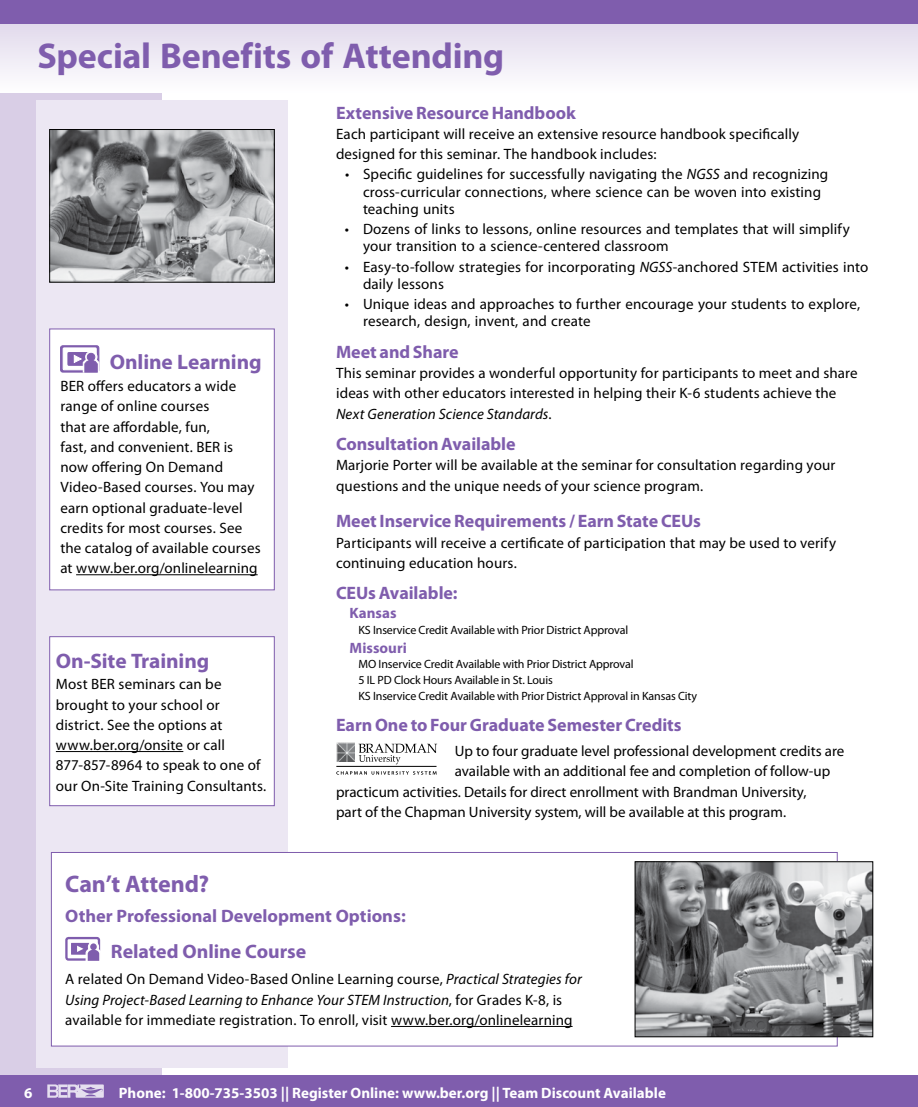
<style>
.page{position:relative;width:918px;height:1107px;background:#fff}
.page>*{position:absolute;margin:0;border:0;box-sizing:border-box;transform-origin:0 0}
.t1{font:700 36px "Myriad Pro";letter-spacing:-.005em;color:#7f5dad}
.t2{font:700 24px "Myriad Pro";letter-spacing:-.005em;color:#7f5dad}
.t3{font:700 21px "Myriad Pro";letter-spacing:-.005em;color:#7f5dad}
.t4{font:700 19.5px "Myriad Pro";letter-spacing:-.005em;color:#7f5dad}
.t5{font:700 18px "Myriad Pro";letter-spacing:-.005em;color:#7f5dad}
.t6{font:15px/20.2px "Myriad Pro";letter-spacing:.01em;color:#000}
.t7{font:700 15px "Myriad Pro";color:#fff}
.t8{font:700 15px "Myriad Pro";letter-spacing:.005em;color:#7f5dad}
.t9{font:12px/15.8px "Myriad Pro";letter-spacing:-.01em;color:#000}
.s1{font-style:italic}
</style>
<div class="page">
<div style="left:0;top:0;width:162px;height:1107px;background:#d9cee6"></div>
<div style="left:0;top:1076px;width:918px;height:31px;background:#7f5dad"></div>
<svg style="left:47px;top:1084px;width:57px;height:14px"></svg>
<svg style="left:0;top:24px;width:918px;height:68px"></svg>
<div style="left:0;top:0;width:918px;height:24px;background:#7f5dad"></div>
<div style="left:36px;top:101px;width:252px;height:967px;background:#ece7f3"></div>
<div style="left:51px;top:852px;width:786px;height:194px;background:#fff"></div>
<hr style="left:391px;top:1026px;width:182px;height:1px;background:#000">
<div style="left:65px;top:937px;width:35px;height:24px;border:2px solid #7f5dad;border-radius:2px"></div>
<div style="left:71px;top:943px;width:19px;height:12px;background:#7f5dad"></div>
<div style="left:88px;top:942px;width:11px;height:11px;border:1px solid #fff;border-radius:50%"></div>
<div style="left:89px;top:943px;width:9px;height:8px;background:#7f5dad;border-radius:50%"></div>
<div style="left:89px;top:942px;width:9px;height:10px;border:2px solid #fff;border-radius:50%"></div>
<svg style="left:77px;top:946px;width:24px;height:15px"></svg>
<div style="left:51px;top:852px;width:787px;height:194px;border:1px solid #7f5dad"></div>
<svg style="left:359px;top:744px;width:78px;height:20px"></svg>
<svg style="left:336px;top:771px;width:101px;height:4px"></svg>
<img style="left:336px;top:742px;width:19px;height:20px">
<hr style="left:336px;top:766px;width:101px;height:1px;background:#000">
<div style="left:50px;top:329px;width:224px;height:261px;background:#fff"></div>
<hr style="left:76px;top:575px;width:182px;height:1px;background:#000">
<svg style="left:61px;top:346px;width:38px;height:26px"></svg>
<div style="left:60px;top:346px;width:39px;height:26px;border:1px solid #7f5dad;border-radius:2px"></div>
<svg style="left:63px;top:348px;width:33px;height:22px"></svg>
<div style="left:63px;top:348px;width:33px;height:22px;border:1px solid #fff"></div>
<svg style="left:68px;top:353px;width:25px;height:12px"></svg>
<div style="left:68px;top:352px;width:25px;height:13px;border:1px solid #7f5dad"></div>
<div style="left:85px;top:351px;width:12px;height:11px;border:1px solid #fff;border-radius:50%"></div>
<div style="left:87px;top:353px;width:8px;height:8px;border:1px solid #7f5dad;border-radius:50%"></div>
<svg style="left:74px;top:355px;width:25px;height:17px"></svg>
<div style="left:50px;top:637px;width:224px;height:169px;background:#fff"></div>
<hr style="left:56px;top:751px;width:127px;height:1px;background:#000">
<div style="left:50px;top:636px;width:224px;height:170px;border:1px solid #7f5dad"></div>
<img style="left:637px;top:864px;width:234px;height:171px">
<div style="left:635px;top:862px;width:238px;height:175px;border:1px solid #000"></div>
<img style="left:51px;top:131px;width:222px;height:149px">
<div style="left:49px;top:129px;width:226px;height:153px;border:1px solid #000"></div>
<h1 class="t1" style="left:38px;top:32px;width:468px">Special Benefits of Attending</h1>
<p class="t5" style="left:336px;top:101px;width:241px">Extensive Resource Handbook</p>
<p class="t6" style="left:336px;top:124px;width:465px">Each participant will receive an extensive resource handbook specifically designed for this seminar. The handbook includes:</p>
<p class="t6" style="left:363px;top:166px;width:467px;line-height:17.2px;text-indent:-18px">• Specific guidelines for successfully navigating the <span class="s1">NGSS</span> and recognizing cross-curricular connections, where science can be woven into existing teaching units</p>
<p class="t6" style="left:363px;top:220px;width:488px;line-height:17.2px;text-indent:-18px">• Dozens of links to lessons, online resources and templates that will simplify your transition to a science-centered classroom</p>
<p class="t6" style="left:363px;top:258px;width:507px;line-height:17.2px;text-indent:-18px">• Easy-to-follow strategies for incorporating <span class="s1">NGSS</span>-anchored STEM activities into daily lessons</p>
<p class="t6" style="left:363px;top:295px;width:499px;line-height:17.2px;text-indent:-18px">• Unique ideas and approaches to further encourage your students to explore, research, design, invent, and create</p>
<p class="t5" style="left:336px;top:340px;width:124px">Meet and Share</p>
<p class="t6" style="left:336px;top:363px;width:523px">This seminar provides a wonderful opportunity for participants to meet and share ideas with other educators interested in helping their K-6 students achieve the<br><span class="s1">Next Generation Science Standards</span>.</p>
<p class="t5" style="left:336px;top:432px;width:181px">Consultation Available</p>
<p class="t6" style="left:336px;top:455px;width:501px">Marjorie Porter will be available at the seminar for consultation regarding your questions and the unique needs of your science program.</p>
<h3 class="t3" style="left:110px;top:348px;width:153px">Online Learning</h3>
<p class="t6" style="left:60px;top:376px;width:202px">BER offers educators a wide range of online courses<br>that are affordable, fun,<br>fast, and convenient. BER is now offering On Demand<br>Video‑Based courses. You may earn optional graduate‑level credits for most courses. See the catalog of available courses at www.ber.org/onlinelearning</p>
<p class="t5" style="left:336px;top:510px;width:367px">Meet Inservice Requirements / Earn State CEUs</p>
<p class="t6" style="left:336px;top:532px;width:502px">Participants will receive a certificate of participation that may be used to verify continuing education hours.</p>
<p class="t5" style="left:336px;top:582px;width:123px">CEUs Available:</p>
<p class="t8" style="left:350px;top:603px;width:49px">Kansas</p>
<p class="t9" style="left:358px;top:622px;width:271px">KS Inservice Credit Available with Prior District Approval</p>
<p class="t8" style="left:350px;top:638px;width:59px">Missouri</p>
<p class="t9" style="left:358px;top:656px;width:340px">MO Inservice Credit Available with Prior District Approval<br>5 IL PD Clock Hours Available in St. Louis<br>KS Inservice Credit Available with Prior District Approval in Kansas City</p>
<p class="t5" style="left:336px;top:714px;width:347px">Earn One to Four Graduate Semester Credits</p>
<p class="t6" style="left:455px;top:741px;width:391px">Up to four graduate level professional development credits are</p>
<p class="t6" style="left:455px;top:761px;width:377px">available with an additional fee and completion of follow‑up</p>
<p class="t6" style="left:336px;top:781px;width:472px">practicum activities. Details for direct enrollment with Brandman University,</p>
<p class="t6" style="left:336px;top:802px;width:452px">part of the Chapman University system, will be available at this program.</p>
<h3 class="t3" style="left:56px;top:647px;width:155px">On‑Site Training</h3>
<p class="t6" style="left:56px;top:674px;width:212px">Most BER seminars can be brought to your school or district. See the options at www.ber.org/onsite or call<br>877‑857‑8964 to speak to one of our On‑Site Training Consultants.</p>
<h2 class="t2" style="left:65px;top:868px;width:145px">Can’t Attend?</h2>
<p class="t5" style="left:65px;top:904px;width:342px">Other Professional Development Options:</p>
<h3 class="t4" style="left:111px;top:939px;width:197px">Related Online Course</h3>
<p class="t6" style="left:65px;top:969px;width:518px">A related On Demand Video-Based Online Learning course, <span class="s1">Practical Strategies for<br>Using Project-Based Learning to Enhance Your STEM Instruction</span>, for Grades K-8, is available for immediate registration. To enroll, visit www.ber.org/onlinelearning</p>
<p class="t7" style="left:24px;top:1083px;width:10px">6</p>
<p class="t7" style="left:119px;top:1083px;width:549px">Phone: 1-800-735-3503 || Register Online: www.ber.org || Team Discount Available</p>
</div>
